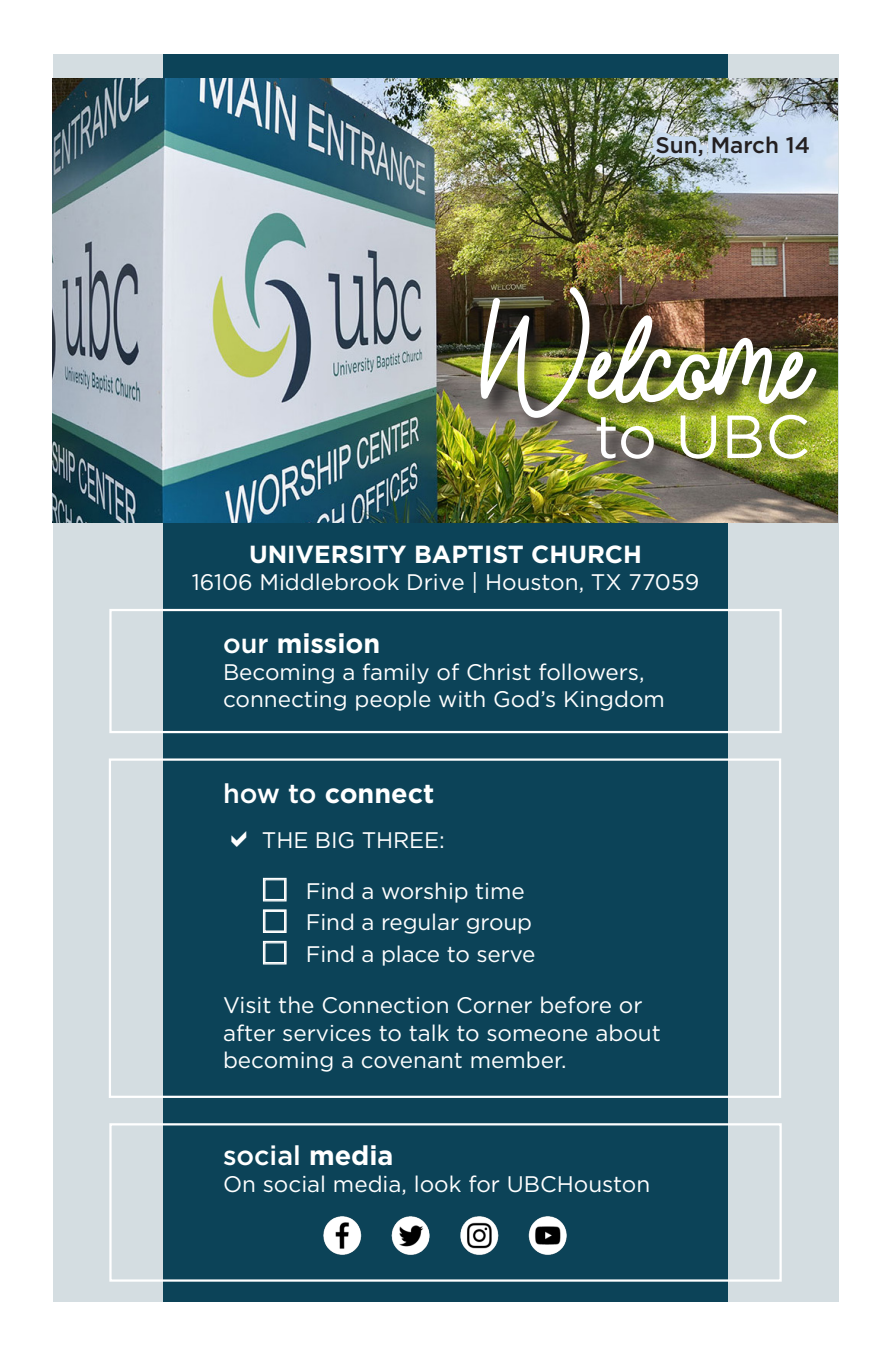
<style>
.page{position:relative;width:889px;height:1354px;background:#fff}
.page>*{position:absolute;margin:0;border:0;box-sizing:border-box;transform-origin:0 0}
.t1{font:123.75px "Breital";color:#fff}
.t2{font:60.75px "Gotham";color:#fff}
.t3{font:700 27px "Gotham";color:#fff}
.t4{font:500 27px "Gotham";color:#fff}
.t5{font:700 24.75px "Gotham";color:#fff}
.welcome{font:22.5px/27px "Gotham";color:#fff}
.t6{font:500 22.5px "Gotham";color:#231f20}
.s1{font-weight:500}
.s2{font-weight:700}
</style>
<div class="page">
<div style="left:53px;top:54px;width:785px;height:1246px;background:#d4dde1"></div>
<div style="left:163px;top:54px;width:565px;height:1246px;background:#0c4358"></div>
<img style="left:53px;top:78px;width:784px;height:444px">
<div style="left:479px;top:286px;width:360px;height:196px;background:#231f20;opacity:.9"></div>
<div style="left:109px;top:608px;width:673px;height:125px;border:2px solid #fff"></div>
<div style="left:109px;top:758px;width:672px;height:339px;border:2px solid #fff"></div>
<div style="left:109px;top:1122px;width:673px;height:159px;border:2px solid #fff"></div>
<img style="left:323px;top:1216px;width:244px;height:39px">
<img style="left:644px;top:112px;width:174px;height:77px">
<svg style="left:262px;top:877px;width:25px;height:24px"></svg>
<svg style="left:262px;top:909px;width:25px;height:24px"></svg>
<svg style="left:262px;top:940px;width:25px;height:24px"></svg>
<p class="t6" style="left:655px;top:132px;width:156px">Sun, March 14</p>
<p class="t1" style="left:480px;top:251px;width:331px">Welcome</p>
<p class="t2" style="left:594px;top:403px;width:217px">to UBC</p>
<p class="t5" style="left:249px;top:539px;width:394px">UNIVERSITY BAPTIST CHURCH</p>
<p class="welcome" style="left:192px;top:567px;width:509px">16106 Middlebrook Drive | Houston, TX 77059</p>
<p class="t3" style="left:223px;top:628px;width:159px"><span class="s1">our</span> mission</p>
<p class="welcome" style="left:223px;top:658px;width:443px">Becoming a family of Christ followers, connecting people with God’s Kingdom</p>
<p class="t3" style="left:223px;top:777px;width:213px"><span class="s1">how to</span> connect</p>
<p class="welcome" style="left:262px;top:825px;width:185px">THE BIG THREE:</p>
<p class="welcome" style="left:306px;top:876px;width:220px">Find a worship time</p>
<p class="welcome" style="left:306px;top:908px;width:228px">Find a regular group</p>
<p class="welcome" style="left:306px;top:939px;width:231px">Find a place to serve</p>
<p class="welcome" style="left:223px;top:991px;width:439px">Visit the Connection Corner before or after services to talk to someone about becoming a covenant member.</p>
<p class="t4" style="left:223px;top:1139px;width:172px">social <span class="s2">media</span></p>
<p class="welcome" style="left:223px;top:1169px;width:429px">On social media, look for UBCHouston</p>
</div>
